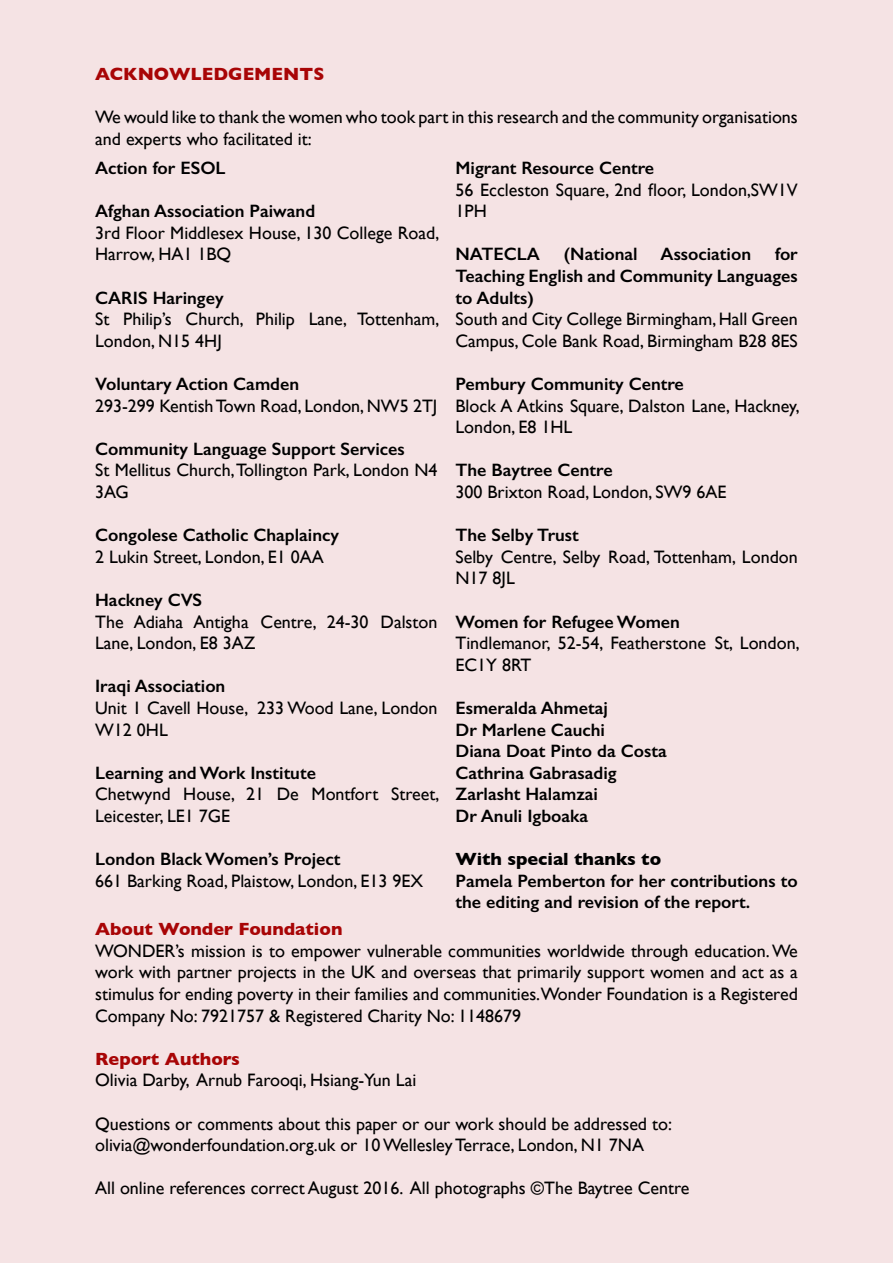
<style>
.page{position:relative;width:893px;height:1263px;background:#fff}
.page>*{position:absolute;margin:0;border:0;box-sizing:border-box;transform-origin:0 0}
.t1{font:18px/21.6px "Gill Sans";color:#000}
.t2{font:600 18px/21.6px "Gill Sans";color:#000}
.t3{font:700 18px "Gill Sans";color:#a80506}
.t4{font:700 18px "Gill Sans";color:#000}
</style>
<div class="page">
<div style="left:0;top:0;width:893px;height:1262px;background:#f5e3e4"></div>
<p class="t3" style="left:95px;top:60px;width:231px">ACKNOWLEDGEMENTS</p>
<p class="t1" style="left:95px;top:106px;width:704px">We would like to thank the women who took part in this research and the community organisations and experts who facilitated it:</p>
<p class="t2" style="left:95px;top:157px;width:132px">Action for ESOL</p>
<p class="t2" style="left:95px;top:200px;width:222px">Afghan Association Paiwand</p>
<p class="t1" style="left:95px;top:222px;width:346px">3rd Floor Middlesex House, 130 College Road,<br>Harrow, HA1 1BQ</p>
<p class="t2" style="left:95px;top:286px;width:130px">CARIS Haringey</p>
<p class="t1" style="left:95px;top:308px;width:346px">St Philip’s Church, Philip Lane, Tottenham,<br>London, N15 4HJ</p>
<p class="t2" style="left:95px;top:373px;width:205px">Voluntary Action Camden</p>
<p class="t1" style="left:95px;top:394px;width:344px">293-299 Kentish Town Road, London, NW5 2TJ</p>
<p class="t2" style="left:95px;top:438px;width:311px">Community Language Support Services</p>
<p class="t1" style="left:95px;top:459px;width:344px">St Mellitus Church, Tollington Park, London N4<br>3AG</p>
<p class="t2" style="left:95px;top:524px;width:245px">Congolese Catholic Chaplaincy</p>
<p class="t1" style="left:95px;top:546px;width:230px">2 Lukin Street, London, E1 0AA</p>
<p class="t2" style="left:95px;top:589px;width:109px">Hackney CVS</p>
<p class="t1" style="left:95px;top:610px;width:344px">The Adiaha Antigha Centre, 24-30 Dalston<br>Lane, London, E8 3AZ</p>
<p class="t2" style="left:95px;top:675px;width:132px">Iraqi Association</p>
<p class="t1" style="left:95px;top:697px;width:344px">Unit 1 Cavell House, 233 Wood Lane, London<br>W12 0HL</p>
<p class="t2" style="left:95px;top:762px;width:222px">Learning and Work Institute</p>
<p class="t1" style="left:95px;top:783px;width:346px">Chetwynd House, 21 De Montfort Street,<br>Leicester, LE1 7GE</p>
<p class="t2" style="left:95px;top:848px;width:247px">London Black Women’s Project</p>
<p class="t1" style="left:95px;top:870px;width:330px">661 Barking Road, Plaistow, London, E13 9EX</p>
<p class="t2" style="left:455px;top:157px;width:200px">Migrant Resource Centre</p>
<p class="t1" style="left:455px;top:178px;width:344px">56 Eccleston Square, 2nd floor, London,SW1V<br>1PH</p>
<p class="t2" style="left:455px;top:243px;width:86px">NATECLA</p>
<p class="t2" style="left:564px;top:243px;width:75px">(National</p>
<p class="t2" style="left:661px;top:243px;width:92px">Association</p>
<p class="t2" style="left:455px;top:243px;width:344px;text-align:justify;text-indent:320px">for Teaching English and Community Languages to Adults)</p>
<p class="t1" style="left:455px;top:308px;width:344px">South and City College Birmingham, Hall Green<br>Campus, Cole Bank Road, Birmingham B28 8ES</p>
<p class="t2" style="left:455px;top:373px;width:230px">Pembury Community Centre</p>
<p class="t1" style="left:455px;top:394px;width:346px">Block A Atkins Square, Dalston Lane, Hackney,<br>London, E8 1HL</p>
<p class="t2" style="left:455px;top:459px;width:159px">The Baytree Centre</p>
<p class="t1" style="left:455px;top:481px;width:272px">300 Brixton Road, London, SW9 6AE</p>
<p class="t2" style="left:455px;top:524px;width:125px">The Selby Trust</p>
<p class="t1" style="left:455px;top:546px;width:344px">Selby Centre, Selby Road, Tottenham, London<br>N17 8JL</p>
<p class="t2" style="left:455px;top:610px;width:226px">Women for Refugee Women</p>
<p class="t1" style="left:455px;top:632px;width:346px">Tindlemanor, 52-54, Featherstone St, London,<br>EC1Y 8RT</p>
<p class="t2" style="left:455px;top:697px;width:213px">Esmeralda Ahmetaj<br>Dr Marlene Cauchi<br>Diana Doat Pinto da Costa<br>Cathrina Gabrasadig<br>Zarlasht Halamzai<br>Dr Anuli Igboaka</p>
<p class="t4" style="left:455px;top:845px;width:207px">With special thanks to</p>
<p class="t2" style="left:455px;top:870px;width:344px">Pamela Pemberton for her contributions to the editing and revision of the report.</p>
<p class="t3" style="left:95px;top:915px;width:249px">About Wonder Foundation</p>
<p class="t1" style="left:95px;top:940px;width:704px;text-align:justify">WONDER’s mission is to empower vulnerable communities worldwide through education. We work with partner projects in the UK and overseas that primarily support women and act as a stimulus for ending poverty in their families and communities.Wonder Foundation is a Registered Company No: 7921757 &amp; Registered Charity No: 1148679</p>
<p class="t3" style="left:95px;top:1044px;width:146px">Report Authors</p>
<p class="t1" style="left:95px;top:1069px;width:323px">Olivia Darby, Arnub Farooqi, Hsiang-Yun Lai</p>
<p class="t1" style="left:95px;top:1112px;width:578px">Questions or comments about this paper or our work should be addressed to: olivia@wonderfoundation.org.uk or 10 Wellesley Terrace, London, N1 7NA</p>
<p class="t1" style="left:95px;top:1177px;width:596px">All online references correct August 2016. All photographs ©The Baytree Centre</p>
</div>
